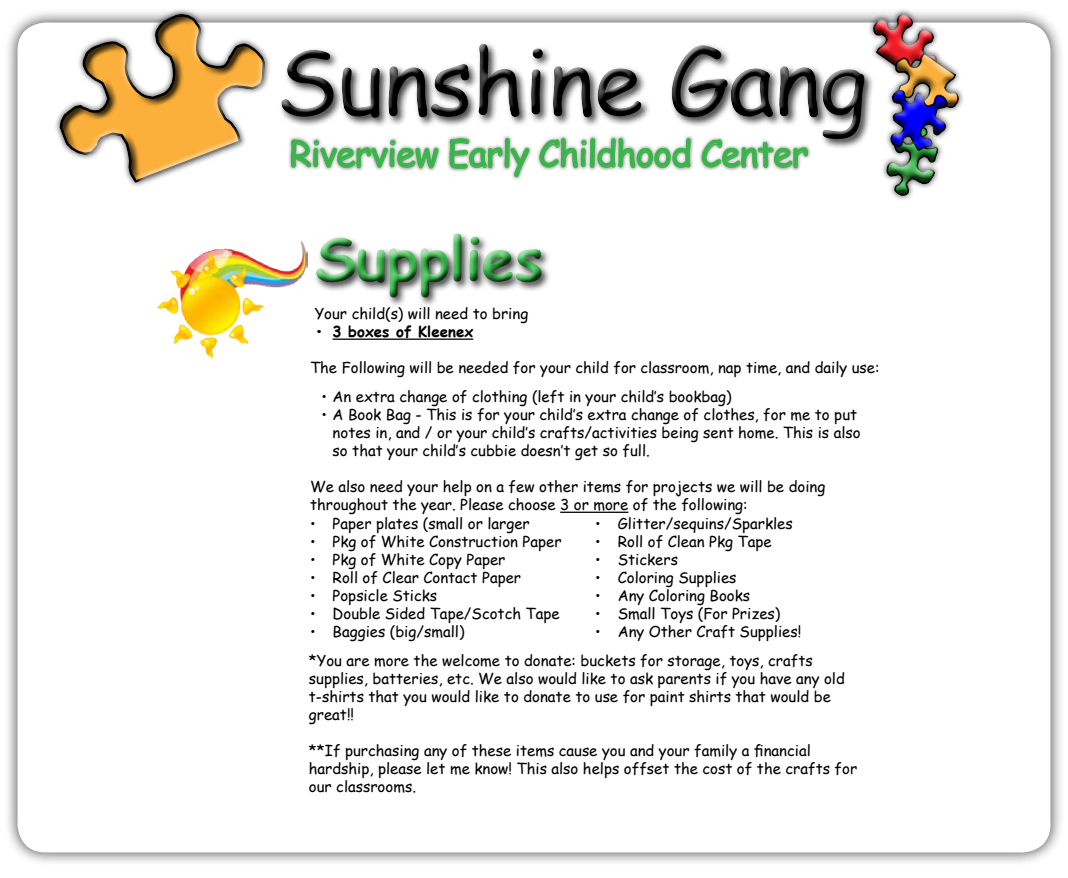
<style>
.page{position:relative;width:1068px;height:878px;background:#fff}
.page>*{position:absolute;margin:0;border:0;box-sizing:border-box;transform-origin:0 0}
.t1{font:700 60px "Comic Sans MS";letter-spacing:-.01em;color:#39b54a}
.t2{font:35px "Comic Sans MS";letter-spacing:-.02em;color:#39b54a}
.t3{font:15px/18px "Comic Sans MS";color:#000}
.t4{font:700 15px "Comic Sans MS";color:#000}
</style>
<div class="page">
<div style="left:3px;top:8px;width:1060px;height:858px;background:#000;opacity:.75"></div>
<div style="left:18px;top:22px;width:1032px;height:830px;background:#fff;border-radius:28px"></div>
<div style="left:313px;top:231px;width:238px;height:76px;background:#000;opacity:.75"></div>
<div style="left:307px;top:225px;width:240px;height:74px;background:#fff"></div>
<div style="left:310px;top:233px;width:240px;height:66px;background:#000;opacity:.75"></div>
<hr style="left:332px;top:338px;width:141px;height:2px;background:#000">
<hr style="left:560px;top:511px;width:68px;height:2px;background:#000">
<div style="left:275px;top:39px;width:598px;height:109px;background:#000;opacity:.75"></div>
<svg style="left:801px;top:8px;width:201px;height:192px"></svg>
<div style="left:283px;top:129px;width:532px;height:54px;background:#fff"></div>
<svg style="left:290px;top:139px;width:149px;height:30px"></svg>
<svg style="left:449px;top:138px;width:81px;height:40px"></svg>
<svg style="left:539px;top:138px;width:152px;height:33px"></svg>
<svg style="left:701px;top:139px;width:107px;height:30px"></svg>
<svg style="left:35px;top:8px;width:255px;height:178px"></svg>
<img style="left:157px;top:241px;width:151px;height:118px">
<h2 class="t2" style="left:289px;top:128px;width:520px">Riverview Early Childhood Center</h2>
<h1 class="t1" style="left:315px;top:214px;width:230px">Supplies</h1>
<p class="t3" style="left:315px;top:304px;width:215px">Your child(s) will need to bring</p>
<p class="t4" style="left:315px;top:320px;width:160px">• 3 boxes of Kleenex</p>
<p class="t3" style="left:310px;top:358px;width:571px">The Following will be needed for your child for classroom, nap time, and daily use:</p>
<p class="t3" style="left:321px;top:387px;width:412px">• An extra change of clothing (left in your child’s bookbag)</p>
<p class="t3" style="left:332px;top:405px;width:529px;text-indent:-11px">• A Book Bag - This is for your child’s extra change of clothes, for me to put notes in, and / or your child’s crafts/activities being sent home. This is also so that your child’s cubbie doesn’t get so full.</p>
<p class="t3" style="left:310px;top:477px;width:517px">We also need your help on a few other items for projects we will be doing throughout the year. Please choose 3 or more of the following:</p>
<p class="t3" style="left:310px;top:514px;width:221px">• Paper plates (small or larger</p>
<p class="t3" style="left:310px;top:532px;width:253px">• Pkg of White Construction Paper</p>
<p class="t3" style="left:310px;top:550px;width:197px">• Pkg of White Copy Paper</p>
<p class="t3" style="left:310px;top:568px;width:212px">• Roll of Clear Contact Paper</p>
<p class="t3" style="left:310px;top:586px;width:129px">• Popsicle Sticks</p>
<p class="t3" style="left:310px;top:604px;width:251px">• Double Sided Tape/Scotch Tape</p>
<p class="t3" style="left:310px;top:622px;width:156px">• Baggies (big/small)</p>
<p class="t3" style="left:595px;top:514px;width:199px">• Glitter/sequins/Sparkles</p>
<p class="t3" style="left:595px;top:532px;width:178px">• Roll of Clean Pkg Tape</p>
<p class="t3" style="left:595px;top:550px;width:84px">• Stickers</p>
<p class="t3" style="left:595px;top:568px;width:143px">• Coloring Supplies</p>
<p class="t3" style="left:595px;top:586px;width:156px">• Any Coloring Books</p>
<p class="t3" style="left:595px;top:604px;width:187px">• Small Toys (For Prizes)</p>
<p class="t3" style="left:309px;top:616px;width:505px;line-height:29px;text-indent:286px">• Any Other Craft Supplies! *You are more the welcome to donate: buckets for storage, toys, crafts</p>
<p class="t3" style="left:309px;top:669px;width:537px">supplies, batteries, etc. We also would like to ask parents if you have any old t-shirts that you would like to donate to use for paint shirts that would be great!!</p>
<p class="t3" style="left:309px;top:741px;width:550px">**If purchasing any of these items cause you and your family a financial hardship, please let me know! This also helps offset the cost of the crafts for our classrooms.</p>
</div>
